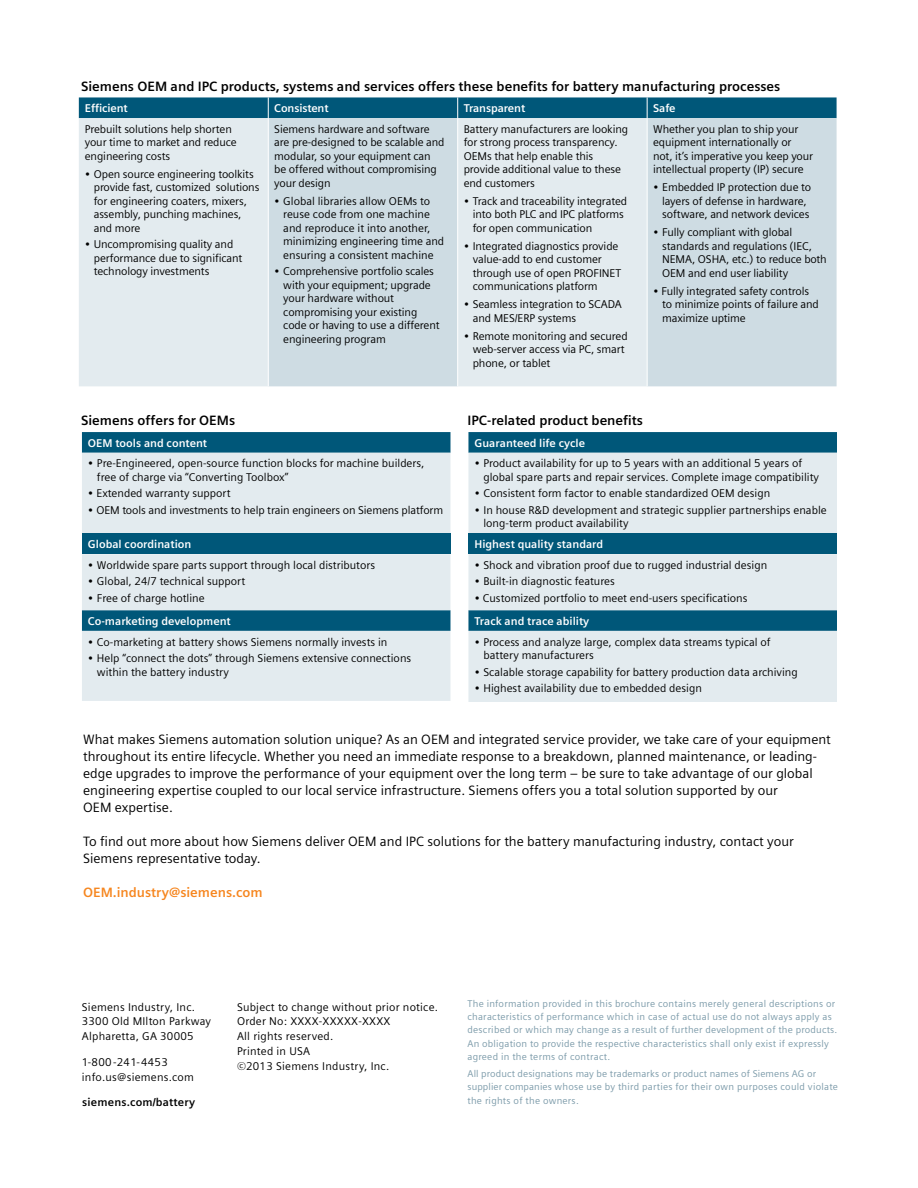
<style>
.page{position:relative;width:918px;height:1188px;background:#fff}
.page>*{position:absolute;margin:0;border:0;box-sizing:border-box;transform-origin:0 0}
.t1{font:13.5px/17px "Siemens Sans OT";color:#000}
.t2{font:700 13.5px "Siemens Sans OT";color:#000}
.t3{font:700 13.5px "Siemens Sans OT";color:#f6861f}
.t4{font:11.25px/13.5px "Siemens Sans OT";letter-spacing:-.01em;color:#000}
.t5{font:11.25px/14.9px "Siemens Sans OT";letter-spacing:.02em;color:#000}
.t6{font:700 11.25px "Siemens Sans OT";color:#fff}
.t7{font:700 11.25px "Siemens Sans OT";letter-spacing:.015em;color:#000}
.t8{font:9.75px/13px "Siemens Sans OT";letter-spacing:.025em;color:#7b9aa9}
</style>
<div class="page">
<div style="left:79px;top:118px;width:189px;height:268px;background:#e3ebef"></div>
<svg style="left:269px;top:118px;width:568px;height:268px;background:#d5e1e7"></svg>
<div style="left:79px;top:97px;width:758px;height:21px;background:#005779"></div>
<hr style="left:457px;top:118px;width:1px;height:268px;background:#fff">
<hr style="left:647px;top:118px;width:1px;height:268px;background:#fff">
<svg style="left:82px;top:432px;width:368px;height:21px;background:#055a7b"></svg>
<svg style="left:82px;top:453px;width:368px;height:248px;background:#cddde3"></svg>
<div style="left:82px;top:534px;width:368px;height:20px;background:#005779"></div>
<svg style="left:468px;top:432px;width:369px;height:21px;background:#055a7b"></svg>
<svg style="left:468px;top:453px;width:369px;height:249px;background:#cedde4"></svg>
<div style="left:468px;top:533px;width:369px;height:21px;background:#005779"></div>
<p class="t2" style="left:81px;top:79px;width:701px">Siemens OEM and IPC products, systems and services offers these benefits for battery manufacturing processes</p>
<p class="t6" style="left:85px;top:102px;width:44px">Efficient</p>
<p class="t6" style="left:274px;top:102px;width:56px">Consistent</p>
<p class="t6" style="left:464px;top:102px;width:63px">Transparent</p>
<p class="t6" style="left:653px;top:102px;width:24px">Safe</p>
<p class="t4" style="left:85px;top:122px;width:153px">Prebuilt solutions help shorten your time to market and reduce engineering costs</p>
<p class="t4" style="left:94px;top:167px;width:167px;text-indent:-9px">• Open source engineering toolkits provide fast, customized solutions for engineering coaters, mixers, assembly, punching machines, and more</p>
<p class="t4" style="left:94px;top:238px;width:150px;text-indent:-9px">• Uncompromising quality and performance due to significant technology investments</p>
<p class="t4" style="left:274px;top:122px;width:172px">Siemens hardware and software are pre-designed to be scalable and modular, so your equipment can be offered without compromising your design</p>
<p class="t4" style="left:283px;top:194px;width:162px;text-indent:-9px">• Global libraries allow OEMs to reuse code from one machine and reproduce it into another, minimizing engineering time and ensuring a consistent machine</p>
<p class="t4" style="left:283px;top:265px;width:158px;text-indent:-9px">• Comprehensive portfolio scales with your equipment; upgrade your hardware without compromising your existing code or having to use a different engineering program</p>
<p class="t4" style="left:464px;top:122px;width:166px">Battery manufacturers are looking for strong process transparency.<br>OEMs that help enable this provide additional value to these end customers</p>
<p class="t4" style="left:473px;top:194px;width:156px;text-indent:-9px">• Track and traceability integrated into both PLC and IPC platforms for open communication</p>
<p class="t4" style="left:473px;top:239px;width:150px;text-indent:-9px">• Integrated diagnostics provide value-add to end customer through use of open PROFINET communications platform</p>
<p class="t4" style="left:473px;top:298px;width:151px;text-indent:-9px">• Seamless integration to SCADA and MES/ERP systems</p>
<p class="t4" style="left:473px;top:329px;width:156px;text-indent:-9px">• Remote monitoring and secured web-server access via PC, smart phone, or tablet</p>
<p class="t4" style="left:653px;top:122px;width:162px">Whether you plan to ship your equipment internationally or not, it’s imperative you keep your intellectual property (IP) secure</p>
<p class="t4" style="left:662px;top:181px;width:150px;text-indent:-9px">• Embedded IP protection due to layers of defense in hardware, software, and network devices</p>
<p class="t4" style="left:662px;top:226px;width:166px;text-indent:-9px">• Fully compliant with global standards and regulations (IEC,<br>NEMA, OSHA, etc.) to reduce both<br>OEM and end user liability</p>
<p class="t4" style="left:662px;top:284px;width:158px;text-indent:-9px">• Fully integrated safety controls to minimize points of failure and maximize uptime</p>
<p class="t2" style="left:81px;top:413px;width:156px">Siemens offers for OEMs</p>
<p class="t2" style="left:468px;top:413px;width:177px">IPC-related product benefits</p>
<p class="t6" style="left:474px;top:436px;width:112px">Guaranteed life cycle</p>
<p class="t4" style="left:483px;top:457px;width:337px;text-indent:-9px">• Product availability for up to 5 years with an additional 5 years of global spare parts and repair services. Complete image compatibility</p>
<p class="t4" style="left:474px;top:487px;width:297px">• Consistent form factor to enable standardized OEM design</p>
<p class="t4" style="left:483px;top:503px;width:345px;text-indent:-9px">• In house R&amp;D development and strategic supplier partnerships enable long-term product availability</p>
<p class="t6" style="left:474px;top:538px;width:130px">Highest quality standard</p>
<p class="t4" style="left:474px;top:558px;width:294px">• Shock and vibration proof due to rugged industrial design</p>
<p class="t4" style="left:474px;top:575px;width:142px">• Built-in diagnostic features</p>
<p class="t4" style="left:474px;top:591px;width:275px">• Customized portfolio to meet end-users specifications</p>
<p class="t6" style="left:474px;top:615px;width:116px">Track and trace ability</p>
<p class="t4" style="left:483px;top:635px;width:289px;text-indent:-9px">• Process and analyze large, complex data streams typical of battery manufacturers</p>
<p class="t4" style="left:474px;top:665px;width:325px">• Scalable storage capability for battery production data archiving</p>
<p class="t4" style="left:474px;top:682px;width:229px">• Highest availability due to embedded design</p>
<p class="t1" style="left:83px;top:731px;width:749px">What makes Siemens automation solution unique? As an OEM and integrated service provider, we take care of your equipment throughout its entire lifecycle. Whether you need an immediate response to a breakdown, planned maintenance, or leading&shy;edge upgrades to improve the performance of your equipment over the long term – be sure to take advantage of our global engineering expertise coupled to our local service infrastructure. Siemens offers you a total solution supported by our<br>OEM expertise.</p>
<p class="t1" style="left:83px;top:833px;width:712px">To find out more about how Siemens deliver OEM and IPC solutions for the battery manufacturing industry, contact your<br>Siemens representative today.</p>
<p class="t3" style="left:83px;top:885px;width:181px">OEM.industry@siemens.com</p>
<p class="t6" style="left:88px;top:436px;width:121px">OEM tools and content</p>
<p class="t4" style="left:97px;top:457px;width:329px;text-indent:-9px">• Pre-Engineered, open-source function blocks for machine builders, free of charge via “Converting Toolbox”</p>
<p class="t4" style="left:88px;top:487px;width:144px">• Extended warranty support</p>
<p class="t4" style="left:88px;top:503px;width:357px">• OEM tools and investments to help train engineers on Siemens platform</p>
<p class="t6" style="left:88px;top:538px;width:105px">Global coordination</p>
<p class="t4" style="left:88px;top:558px;width:289px">• Worldwide spare parts support through local distributors</p>
<p class="t4" style="left:88px;top:575px;width:159px">• Global, 24/7 technical support</p>
<p class="t4" style="left:88px;top:591px;width:118px">• Free of charge hotline</p>
<p class="t6" style="left:88px;top:615px;width:144px">Co-marketing development</p>
<p class="t4" style="left:88px;top:635px;width:301px">• Co-marketing at battery shows Siemens normally invests in</p>
<p class="t4" style="left:97px;top:652px;width:316px;text-indent:-9px">• Help “connect the dots” through Siemens extensive connections within the battery industry</p>
<p class="t5" style="left:82px;top:999px;width:131px">Siemens Industry, Inc.<br>3300 Old MIlton Parkway<br>Alpharetta, GA 30005</p>
<p class="t5" style="left:82px;top:1054px;width:114px">1-800 -241-4453 info.us@siemens.com</p>
<p class="t7" style="left:82px;top:1095px;width:114px">siemens.com/battery</p>
<p class="t5" style="left:237px;top:999px;width:203px">Subject to change without prior notice.<br>Order No: XXXX-XXXXX-XXXX<br>All rights reserved.<br>Printed in USA<br>©2013 Siemens Industry, Inc.</p>
<p class="t8" style="left:468px;top:997px;width:371px">The information provided in this brochure contains merely general descriptions or characteristics of performance which in case of actual use do not always apply as described or which may change as a result of further development of the products.<br>An obligation to provide the respective characteristics shall only exist if expressly agreed in the terms of contract.</p>
<p class="t8" style="left:468px;top:1067px;width:372px">All product designations may be trademarks or product names of Siemens AG or supplier companies whose use by third parties for their own purposes could violate the rights of the owners.</p>
</div>
